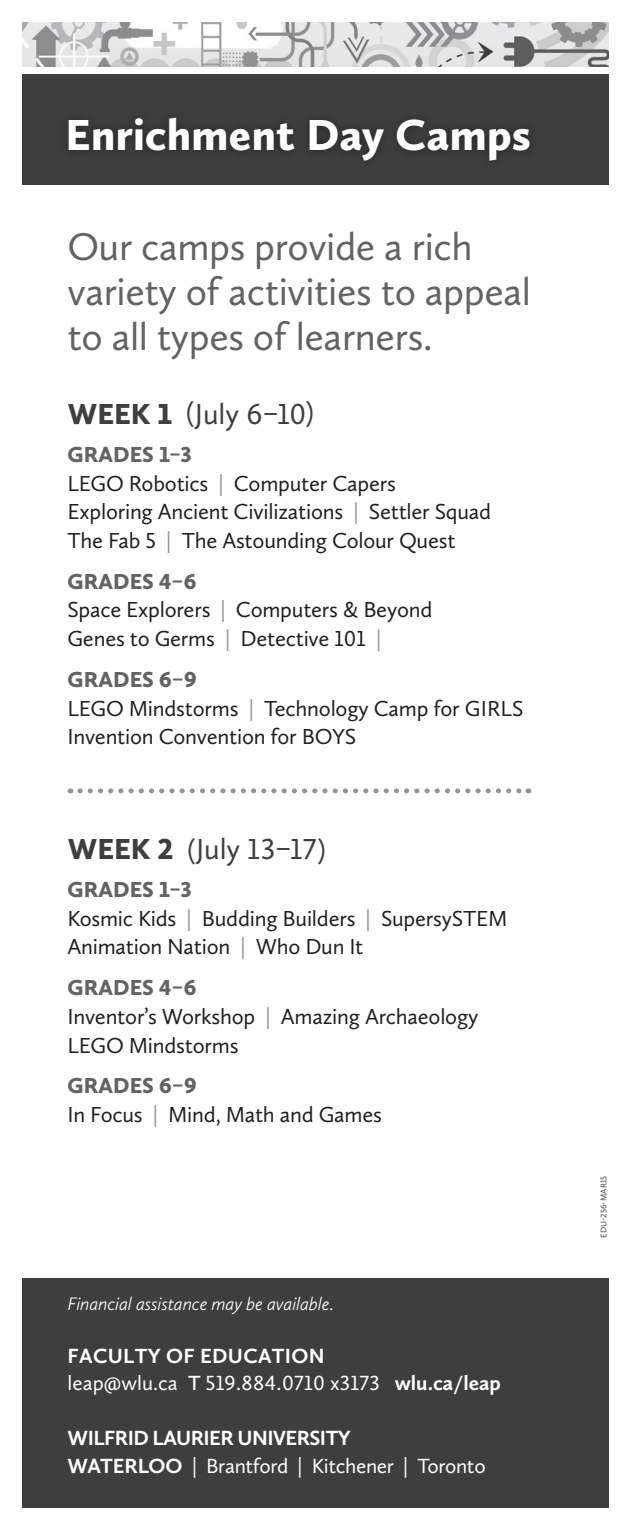
<style>
.page{position:relative;width:630px;height:1530px;background:#fff}
.page>*{position:absolute;margin:0;border:0;box-sizing:border-box;transform-origin:0 0}
.t1{font:900 45px "Calluna Sans";letter-spacing:.01em;color:#fff}
.Body{font:40px/45px "Calluna Sans";letter-spacing:-.01em;color:#636366}
.Body-2{font:30px "Calluna Sans";letter-spacing:-.005em;color:#3e3e3f}
.Body-3{font:22.5px/28.8px "Calluna Sans";letter-spacing:-.01em;color:#231f20}
.t2{font:700 21.25px/27.5px "Calluna Sans";letter-spacing:-.025em;color:#fff}
.t3{font:21.25px "Calluna Sans";letter-spacing:.015em;color:#fff}
.t4{font:700 21.25px "Calluna Sans";letter-spacing:.015em;color:#fff}
.t5{font:italic 300 18.75px "Calluna Sans";letter-spacing:-.01em;color:#fff}
.t6{font:8.5px "Calluna Sans";letter-spacing:.015em;color:#3e3e3f}
.s1{font-weight:900}
.s2{font-weight:900;color:#636366}
.s3{color:#939598}
.s4{font-style:normal}
.s5{font-weight:600}
.s6{font-weight:700}
.s7{font-weight:400}
</style>
<div class="page">
<div style="left:22px;top:1278px;width:587px;height:230px;background:#3e3e3f"></div>
<img style="left:22px;top:22px;width:587px;height:44px">
<svg style="left:80px;top:788px;width:449px;height:5px"></svg>
<div style="left:22px;top:75px;width:587px;height:110px;background:#3e3e3f"></div>
<div style="left:59px;top:108px;width:481px;height:62px;background:#3b3a3b"></div>
<p class="t1" style="left:66px;top:107px;width:467px">Enrichment Day Camps</p>
<p class="Body" style="left:68px;top:223px;width:465px">Our camps provide a rich variety of activities to appeal to all types of learners.</p>
<p class="Body-2" style="left:68px;top:395px;width:248px"><span class="s1">WEEK 1</span> (July 6–10)</p>
<p class="Body-3" style="left:68px;top:440px;width:425px"><span class="s2">GRADES 1–3<br></span>LEGO Robotics <span class="s3">|</span> Computer Capers<br>Exploring Ancient Civilizations <span class="s3">|</span> Settler Squad<br>The Fab 5 <span class="s3">|</span> The Astounding Colour Quest</p>
<p class="Body-3" style="left:68px;top:566px;width:366px"><span class="s2">GRADES 4–6<br></span>Space Explorers <span class="s3">|</span> Computers &amp; Beyond<br>Genes to Germs <span class="s3">|</span> Detective 101 <span class="s3">|</span></p>
<p class="Body-3" style="left:68px;top:665px;width:458px"><span class="s2">GRADES 6–9<br></span>LEGO Mindstorms <span class="s3">|</span> Technology Camp for GIRLS<br>Invention Convention for BOYS</p>
<p class="Body-2" style="left:68px;top:831px;width:260px"><span class="s1">WEEK 2</span> (July 13–17)</p>
<p class="Body-3" style="left:68px;top:875px;width:442px"><span class="s2">GRADES 1–3<br></span>Kosmic Kids <span class="s3">|</span> Budding Builders <span class="s3">|</span> SupersySTEM<br>Animation Nation <span class="s3">|</span> Who Dun It</p>
<p class="Body-3" style="left:68px;top:973px;width:412px"><span class="s2">GRADES 4–6<br></span>Inventor’s Workshop <span class="s3">|</span> Amazing Archaeology<br>LEGO Mindstorms</p>
<p class="Body-3" style="left:68px;top:1071px;width:316px"><span class="s2">GRADES 6–9<br></span>In Focus <span class="s3">|</span> Mind, Math and Games</p>
<p class="t5" style="left:68px;top:1292px;width:268px">Financial assistance may be available<span class="s4">.</span></p>
<p class="t4" style="left:68px;top:1342px;width:259px">FACULTY OF EDUCATION</p>
<p class="t3" style="left:68px;top:1370px;width:435px">leap@wlu.ca <span class="s5">T</span> 519.884.0710 x3173 <span class="s6">wlu.ca/leap</span></p>
<p class="t2" style="left:68px;top:1424px;width:420px">WILFRID LAURIER UNIVERSITY<br>WATERLOO <span class="s7">| Brantford | Kitchener | Toronto</span></p>
<p class="t6" style="left:598px;top:1238px;width:64px;rotate:-90deg">EDU-256-MAR15</p>
</div>
